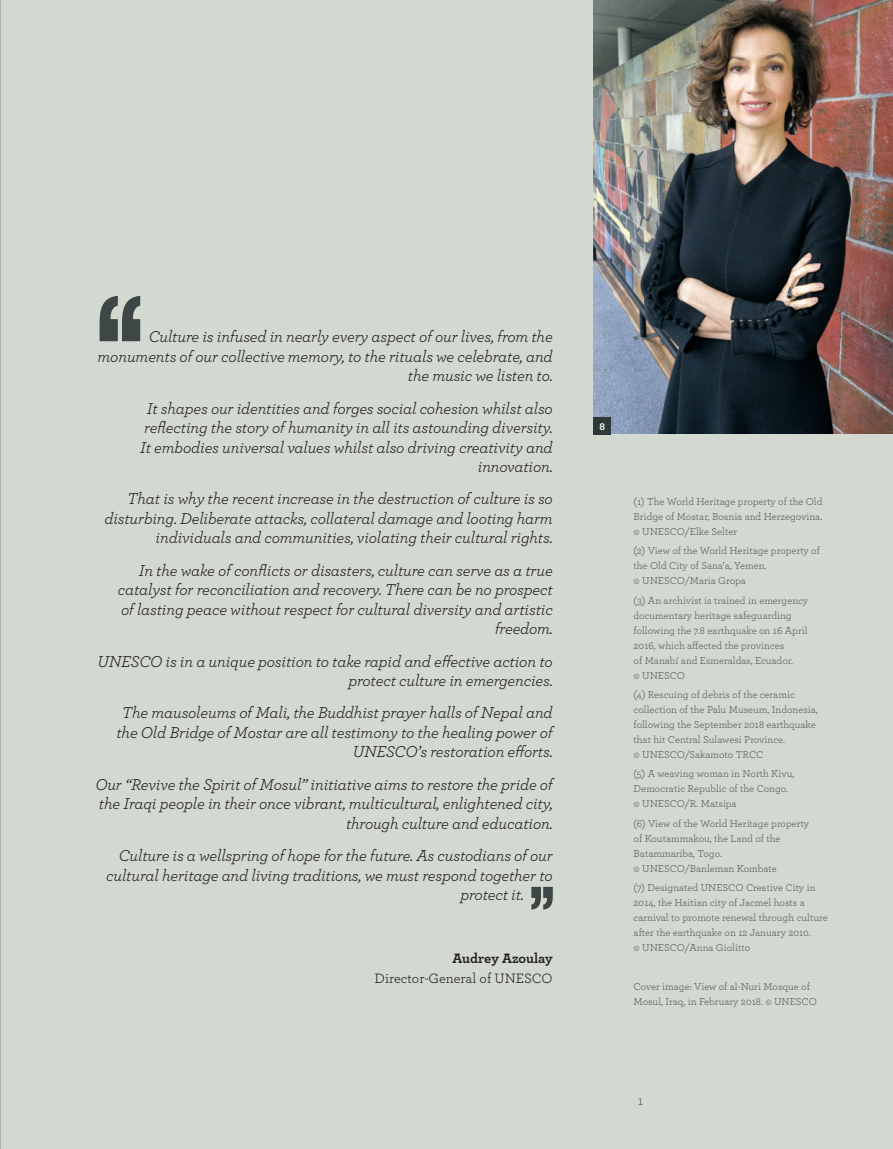
<style>
.page{position:relative;width:893px;height:1149px;background:#fff}
.page>*{position:absolute;margin:0;border:0;box-sizing:border-box;transform-origin:0 0}
.t1{font:italic 16.5px/19.5px "Archer Pro";letter-spacing:-.01em;color:#231f20;text-align:right}
.t2{font:14.25px "Archer";color:#231f20}
.t3{font:700 14.25px "Archer";letter-spacing:-.005em;color:#231f20}
.t4{font:13.5px "Archer";color:#57585a}
.t5{font:10.5px/15px "Archer";color:#57585a}
.t6{font:700 10.5px "Archer";color:#fff}
</style>
<div class="page">
<div style="left:0;top:0;width:893px;height:1148px;background:#d3d9d0"></div>
<svg style="left:100px;top:296px;width:40px;height:45px"></svg>
<svg style="left:531px;top:886px;width:22px;height:23px"></svg>
<img style="left:594px;top:0;width:299px;height:433px">
<div style="left:594px;top:417px;width:17px;height:17px;background:#303939"></div>
<p class="t1" style="left:98px;top:326px;width:457px">Culture is infused in nearly every aspect of our lives, from the monuments of our collective memory, to the rituals we celebrate, and the music we listen to.</p>
<p class="t1" style="left:140px;top:397px;width:414px">It shapes our identities and forges social cohesion whilst also reflecting the story of humanity in all its astounding diversity.<br>It embodies universal values whilst also driving creativity and innovation.</p>
<p class="t1" style="left:104px;top:488px;width:450px">That is why the recent increase in the destruction of culture is so disturbing. Deliberate attacks, collateral damage and looting harm individuals and communities, violating their cultural rights.</p>
<p class="t1" style="left:118px;top:559px;width:436px">In the wake of conflicts or disasters, culture can serve as a true catalyst for reconciliation and recovery. There can be no prospect of lasting peace without respect for cultural diversity and artistic freedom.</p>
<p class="t1" style="left:97px;top:650px;width:457px">UNESCO is in a unique position to take rapid and effective action to protect culture in emergencies.</p>
<p class="t1" style="left:116px;top:702px;width:438px">The mausoleums of Mali, the Buddhist prayer halls of Nepal and the Old Bridge of Mostar are all testimony to the healing power of<br>UNESCO’s restoration efforts.</p>
<p class="t1" style="left:95px;top:773px;width:459px">Our “Revive the Spirit of Mosul” initiative aims to restore the pride of the Iraqi people in their once vibrant, multicultural, enlightened city, through culture and education.</p>
<p class="t1" style="left:119px;top:844px;width:435px">Culture is a wellspring of hope for the future. As custodians of our</p>
<p class="t1" style="left:106px;top:864px;width:448px">cultural heritage and living traditions, we must respond together to</p>
<p class="t1" style="left:460px;top:883px;width:65px">protect it.</p>
<p class="t3" style="left:452px;top:946px;width:102px">Audrey Azoulay</p>
<p class="t2" style="left:375px;top:967px;width:180px">Director-General of UNESCO</p>
<p class="t6" style="left:600px;top:418px;width:7px">8</p>
<p class="t5" style="left:634px;top:493px;width:190px;text-align:justify">(1) The World Heritage property of the Old Bridge of Mostar, Bosnia and Herzegovina. © UNESCO/Elke Selter</p>
<p class="t5" style="left:634px;top:542px;width:188px">(2) View of the World Heritage property of the Old City of Sana’a, Yemen.<br>© UNESCO/Maria Gropa</p>
<p class="t5" style="left:634px;top:592px;width:176px">(3) An archivist is trained in emergency documentary heritage safeguarding following the 7.8 earthquake on 16 April<br>2016, which affected the provinces<br>of Manabí and Esmeraldas, Ecuador.<br>© UNESCO</p>
<p class="t5" style="left:634px;top:686px;width:186px">(4) Rescuing of debris of the ceramic collection of the Palu Museum, Indonesia, following the September 2018 earthquake that hit Central Sulawesi Province.<br>© UNESCO/Sakamoto TRCC</p>
<p class="t5" style="left:634px;top:765px;width:162px">(5) A weaving woman in North Kivu,<br>Democratic Republic of the Congo. © UNESCO/R. Matsipa</p>
<p class="t5" style="left:634px;top:814px;width:177px">(6) View of the World Heritage property of Koutammakou, the Land of the<br>Batammariba, Togo.<br>© UNESCO/Banleman Kombate</p>
<p class="t5" style="left:634px;top:879px;width:196px">(7) Designated UNESCO Creative City in 2014, the Haitian city of Jacmel hosts a carnival to promote renewal through culture after the earthquake on 12 January 2010.<br>© UNESCO/Anna Giolitto</p>
<p class="t5" style="left:634px;top:977px;width:185px">Cover image: View of al-Nuri Mosque of<br>Mosul, Iraq, in February 2018. © UNESCO</p>
<p class="t4" style="left:638px;top:1090px;width:7px">1</p>
</div>
